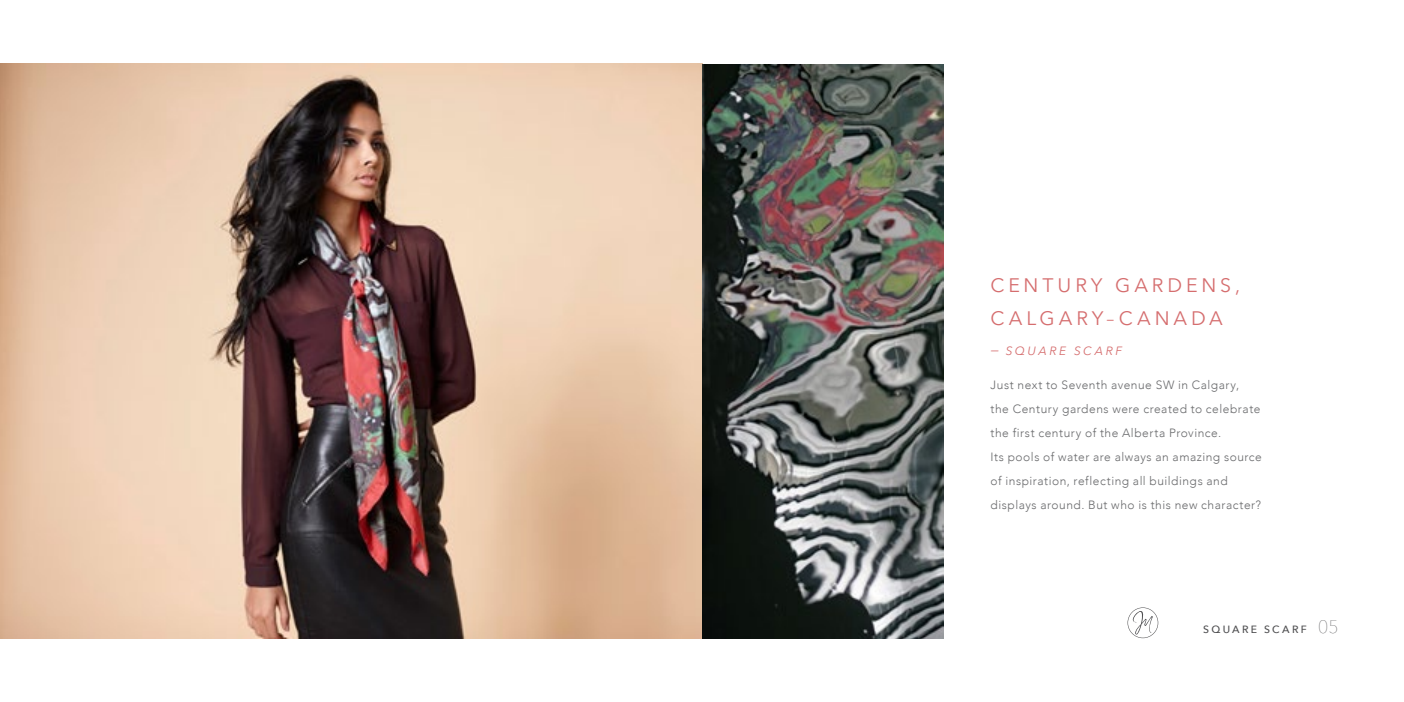
<style>
.page{position:relative;width:1404px;height:702px;background:#fff}
.page>*{position:absolute;margin:0;border:0;box-sizing:border-box;transform-origin:0 0}
.t1{font:19.5px/33px "Avenir Next";letter-spacing:.195em;color:#d56d6e}
.t2{font:300 12px/24px "Avenir";letter-spacing:.045em;color:#696a6c}
.t3{font:italic 12px "Avenir Next";letter-spacing:.215em;color:#d56d6e}
.t4{font:500 10.5px "Avenir Next";letter-spacing:.225em;color:#4d4d4f}
.s1{font-family:"Archer";font-weight:500}
.s2{font-weight:200;font-size:18px}
</style>
<div class="page">
<img style="left:0;top:64px;width:943px;height:574px">
<svg style="left:1127px;top:607px;width:31px;height:31px"></svg>
<h1 class="t1" style="left:990px;top:268px;width:251px">CEN TURY GARD ENS ,<br>CALGA RY–CANADA</h1>
<p class="t3" style="left:990px;top:340px;width:133px"><span class="s1">—</span> SQUARE SCARF</p>
<p class="t2" style="left:990px;top:372px;width:273px">Just next to Seventh avenue SW in Calgary,<br>the Century gardens were created to celebrate the first century of the Alberta Province.<br>Its pools of water are always an amazing source of inspiration, reflecting all buildings and displays around. But who is this new character?</p>
<p class="t4" style="left:1203px;top:620px;width:137px">SQUARE SCARF <span class="s2">05</span></p>
</div>
